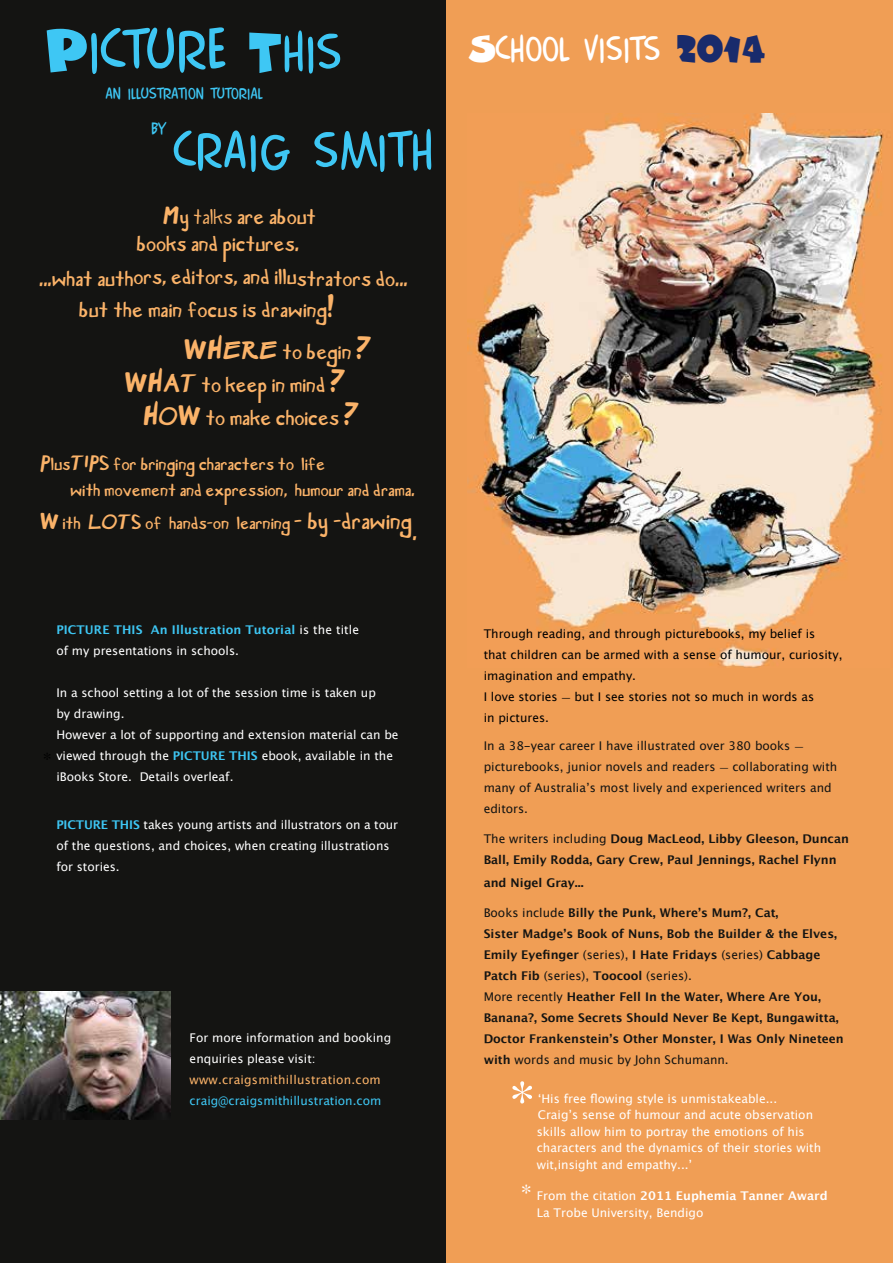
<style>
.page{position:relative;width:893px;height:1263px;background:#fff}
.page>*{position:absolute;margin:0;border:0;box-sizing:border-box;transform-origin:0 0}
.t1{font:60px "Comics Car Toon";color:#3ec7f4}
.t2{font:54px "Comics Car Toon";letter-spacing:.02em;color:#3ec7f4}
.t3{font:54px "Times";color:#fff}
.t4{font:36px "Comics Car Toon";color:#fff}
.t5{font:22.5px "Times";color:#fff}
.t6{font:18px "Comics Car Toon";color:#3ec7f4}
.t7{font:700 18px "Manga Speak";color:#fbb369}
.t8{font:700 16.5px/27px "Manga Speak";color:#fbb369}
.t9{font:16.5px "Comics Car Toon";color:#3ec7f4}
.t10{font:700 13.5px/25.5px "Manga Speak";color:#fbb369}
.t11{font:12px/21px "Lucida Grande";color:#fff}
.t12{font:700 12px/21px "Lucida Grande";color:#141412}
.t13{font:12px/21px "Lucida Grande";color:#000}
.t14{font:12px/21px "Lucida Grande";color:#141412}
.t15{font:12px "Lucida Grande";color:#3ec7f4}
.t16{font:12px "Lucida Grande";letter-spacing:.02em;color:#fbb369}
.s1{font-size:54px}
.s2{font-weight:400}
.s3{font-size:18px}
.s4{font-weight:700;color:#3ec7f4}
.s5{color:#192b6c}
.s6{font-family:"Minion Pro"}
.s7{font-weight:700}
</style>
<div class="page">
<div style="left:0;top:0;width:842px;height:1263px;background:#141412"></div>
<div style="left:446px;top:0;width:447px;height:1263px;background:#f09e55"></div>
<img style="left:0;top:992px;width:170px;height:127px">
<img style="left:467px;top:114px;width:416px;height:553px">
<h1 class="t1" style="left:45px;top:20px;width:299px">Picture <span class="s1">This</span></h1>
<h3 class="t9" style="left:106px;top:85px;width:158px">an illustration tutorial</h3>
<h3 class="t6" style="left:151px;top:119px;width:16px">by</h3>
<h2 class="t2" style="left:174px;top:124px;width:262px">craig smith</h2>
<h3 class="t8" style="left:137px;top:205px;width:181px;text-indent:26px">My <span class="s2">talks</span> are about books and pictures.</h3>
<h3 class="t8" style="left:80px;top:264px;width:330px;line-height:31.5px;text-indent:-40px">...what authors, editors, and illustrators do... but the main focus is drawing!</h3>
<h3 class="t8" style="left:125px;top:337px;width:248px;line-height:33px;text-indent:60px">WHERE to begin ?<br>WHAT to keep in mind ?</h3>
<h3 class="t8" style="left:144px;top:406px;width:217px">HOW to make choices ?</h3>
<p class="t10" style="left:71px;top:453px;width:346px;text-indent:-30px">PlusTIPS for bringing characters to life<br>with movement and expression, humour and drama.</p>
<p class="t10" style="left:41px;top:512px;width:374px">W ith LOTS of hands-on learning <span class="s3">- by -drawing</span></p>
<h3 class="t7" style="left:413px;top:523px;width:6px">.</h3>
<p class="t11" style="left:56px;top:619px;width:304px"><span class="s4">PICTURE THIS An Illustration Tutorial</span> is the title of my presentations in schools.</p>
<p class="t11" style="left:56px;top:682px;width:344px">In a school setting a lot of the session time is taken up<br>by drawing.<br>However a lot of supporting and extension material can be viewed through the <span class="s4">PICTURE THIS</span> ebook, available in the iBooks Store. Details overleaf.</p>
<p class="t11" style="left:56px;top:814px;width:343px"><span class="s4">PICTURE THIS</span> takes young artists and illustrators on a tour of the questions, and choices, when creating illustrations for stories.</p>
<p class="t11" style="left:190px;top:1027px;width:203px">For more information and booking enquiries please visit:</p>
<p class="t16" style="left:190px;top:1072px;width:193px">www.craigsmithillustration.com</p>
<p class="t15" style="left:190px;top:1093px;width:193px">craig@craigsmithillustration.com</p>
<h3 class="t4" style="left:469px;top:31px;width:298px">School visits <span class="s5">¤Ø∕›</span></h3>
<p class="t13" style="left:484px;top:623px;width:360px">Through reading, and through picturebooks, my belief is<br>that children can be armed with a sense of humour, curiosity, imagination and empathy.<br>I love stories <span class="s6">-</span> but I see stories not so much in words as<br>in pictures.</p>
<p class="t14" style="left:484px;top:736px;width:355px">In a 38-year career I have illustrated over 380 books <span class="s6">- </span>picturebooks, junior novels and readers <span class="s6">-</span> collaborating with many of Australia’s most lively and experienced writers and editors.</p>
<p class="t12" style="left:484px;top:828px;width:367px"><span class="s2">The writers including</span> Doug MacLeod, Libby Gleeson, Duncan<br>Ball, Emily Rodda, Gary Crew, Paul Jennings, Rachel Flynn</p>
<p class="t12" style="left:484px;top:872px;width:102px">and Nigel Gray...</p>
<p class="t12" style="left:484px;top:902px;width:362px"><span class="s2">Books include</span> Billy the Punk, Where’s Mum?, Cat,<br>Sister Madge’s Book of Nuns, Bob the Builder &amp; the Elves, Emily Eyefinger <span class="s2">(series),</span> I Hate Fridays <span class="s2">(series)</span> Cabbage Patch Fib <span class="s2">(series),</span> Toocool <span class="s2">(series).<br>More recently</span> Heather Fell In the Water, Where Are You, Banana?, Some Secrets Should Never Be Kept, Bungawitta, Doctor Frankenstein’s Other Monster, I Was Only Nineteen with <span class="s2">words and music by John Schumann.</span></p>
<p class="t11" style="left:537px;top:1090px;width:286px;line-height:16.5px">‘His free flowing style is unmistakeable...<br>Craig’s sense of humour and acute observation skills allow him to portray the emotions of his characters and the dynamics of their stories with wit,insight and empathy...’</p>
<p class="t11" style="left:537px;top:1188px;width:292px;line-height:16.5px">From the citation <span class="s7">2011 Euphemia Tanner Award<br></span>La Trobe University, Bendigo</p>
<h2 class="t3" style="left:509px;top:1049px;width:28px">*</h2>
<h3 class="t5" style="left:521px;top:1172px;width:13px">*</h3>
</div>
